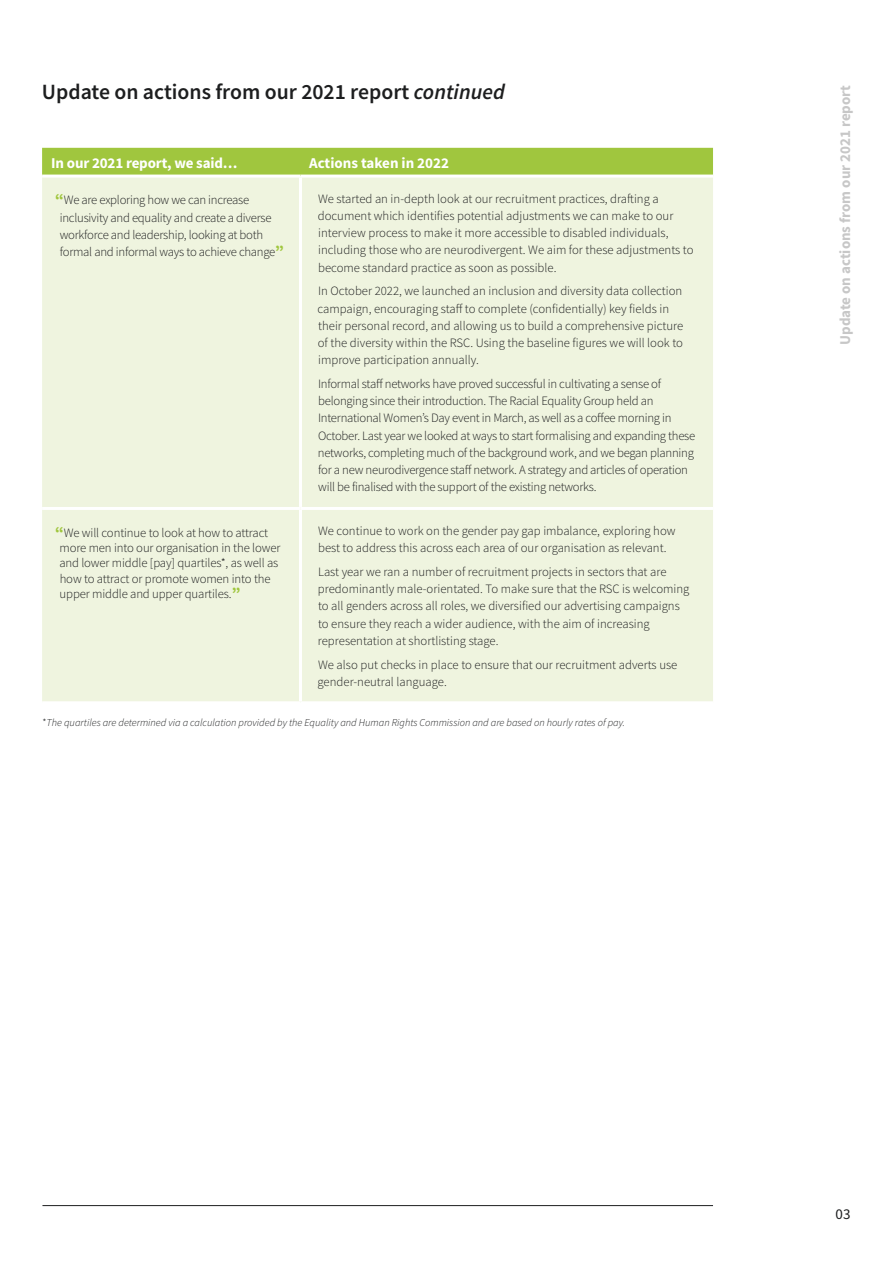
<style>
.page{position:relative;width:893px;height:1263px;background:#fff}
.page>*{position:absolute;margin:0;border:0;box-sizing:border-box;transform-origin:0 0}
.t1{font:600 21.75px "Source Sans Pro";color:#1d1e1f}
.t2{font:700 15px "Source Sans Pro";letter-spacing:-.01em;color:#fff}
.t3{font:700 15px "Source Sans Pro";color:#c7c7c7}
.t4{font:15px "Source Sans Pro";color:#1d1e1f}
.t5{font:300 12.75px/17.2px "Source Sans Pro";letter-spacing:-.01em;color:#1d1e1f}
.t6{font:italic 300 10.5px "Source Sans Pro";color:#1d1e1f}
.s1{font-style:italic}
.s2{font-weight:900;font-size:15px;color:#a0c63e}
.s3{font-style:normal}
</style>
<div class="page">
<hr style="left:42px;top:1205px;width:671px;height:1px;background:#1d1e1f">
<div style="left:42px;top:148px;width:671px;height:27px;background:#a0c63e"></div>
<div style="left:42px;top:178px;width:671px;height:523px;background:#eff4df"></div>
<hr style="left:299px;top:178px;width:3px;height:329px;background:#fff">
<hr style="left:42px;top:507px;width:258px;height:3px;background:#fff">
<hr style="left:300px;top:507px;width:413px;height:3px;background:#fff">
<hr style="left:299px;top:510px;width:3px;height:191px;background:#fff">
<h1 class="t1" style="left:42px;top:78px;width:464px">Update on actions from our 2021 report <span class="s1">continued</span></h1>
<p class="t2" style="left:51px;top:152px;width:188px">In our 2021 report, we said…</p>
<p class="t2" style="left:309px;top:152px;width:141px">Actions taken in 2022</p>
<p class="t5" style="left:60px;top:191px;width:226px;text-indent:-5px"><span class="s2">“</span>We are exploring how we can increase inclusivity and equality and create a diverse workforce and leadership, looking at both formal and informal ways to achieve change<span class="s2">”</span></p>
<p class="t5" style="left:318px;top:190px;width:377px">We started an in-depth look at our recruitment practices, drafting a document which identifies potential adjustments we can make to our interview process to make it more accessible to disabled individuals, including those who are neurodivergent. We aim for these adjustments to become standard practice as soon as possible.</p>
<p class="t5" style="left:318px;top:282px;width:367px">In October 2022, we launched an inclusion and diversity data collection campaign, encouraging staff to complete (confidentially) key fields in their personal record, and allowing us to build a comprehensive picture of the diversity within the RSC. Using the baseline figures we will look to improve participation annually.</p>
<p class="t5" style="left:318px;top:375px;width:379px">Informal staff networks have proved successful in cultivating a sense of belonging since their introduction. The Racial Equality Group held an International Women’s Day event in March, as well as a coffee morning in October. Last year we looked at ways to start formalising and expanding these networks, completing much of the background work, and we began planning for a new neurodivergence staff network. A strategy and articles of operation will be finalised with the support of the existing networks.</p>
<p class="t5" style="left:59px;top:525px;width:223px;line-height:15.3px;text-indent:-4px"><span class="s2">“</span>We will continue to look at how to attract more men into our organisation in the lower and lower middle [pay] quartiles*, as well as how to attract or promote women into the upper middle and upper quartiles.<span class="s2">”</span></p>
<p class="t5" style="left:318px;top:522px;width:359px">We continue to work on the gender pay gap imbalance, exploring how best to address this across each area of our organisation as relevant.</p>
<p class="t5" style="left:318px;top:563px;width:373px">Last year we ran a number of recruitment projects in sectors that are predominantly male-orientated. To make sure that the RSC is welcoming to all genders across all roles, we diversified our advertising campaigns to ensure they reach a wider audience, with the aim of increasing representation at shortlisting stage.</p>
<p class="t5" style="left:318px;top:656px;width:361px">We also put checks in place to ensure that our recruitment adverts use gender-neutral language.</p>
<p class="t6" style="left:42px;top:716px;width:584px"><span class="s3">*</span>The quartiles are determined via a calculation provided by the Equality and Human Rights Commission and are based on hourly rates of pay.</p>
<p class="t3" style="left:835px;top:345px;width:261px;rotate:-90deg">Update on actions from our 2021 report</p>
<p class="t4" style="left:835px;top:1204px;width:16px">03</p>
</div>
